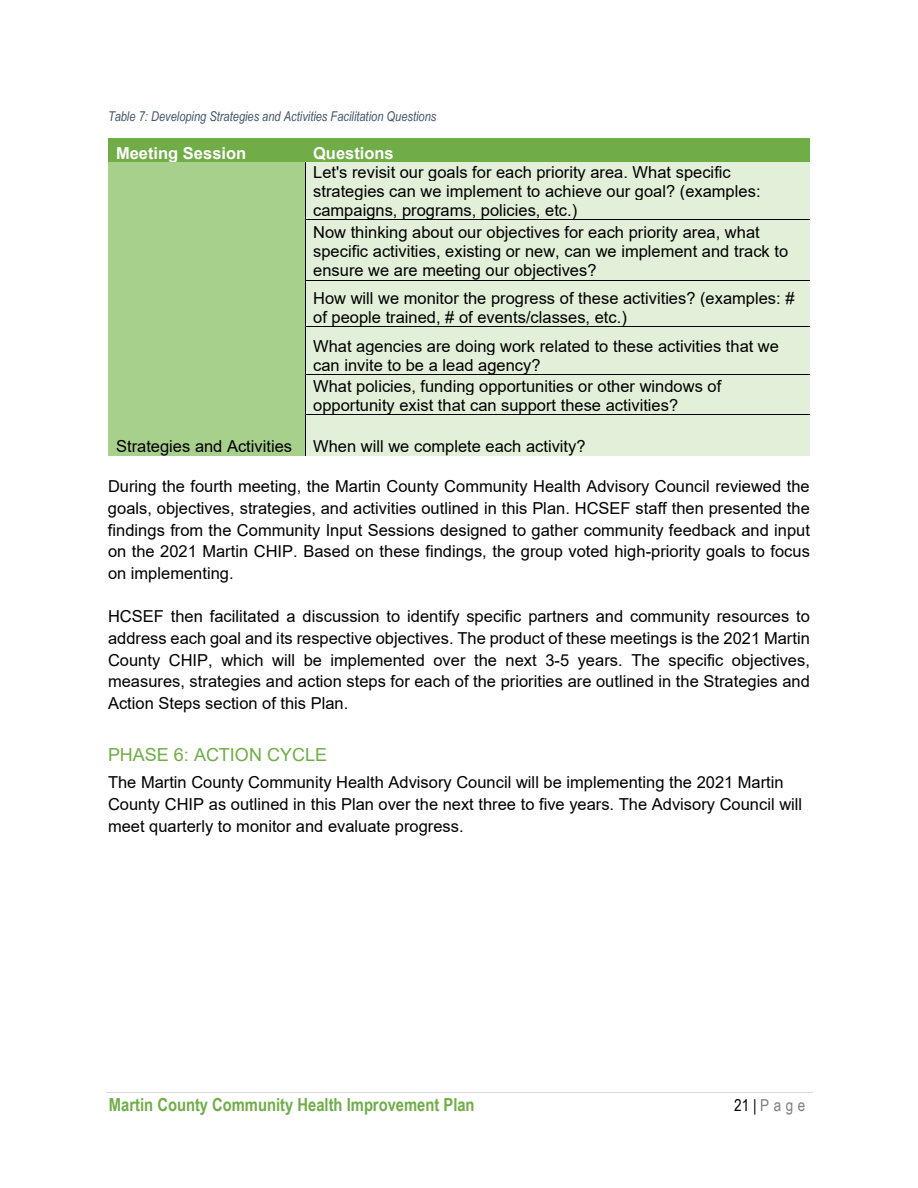
<style>
.page{position:relative;width:918px;height:1188px;background:#fff}
.page>*{position:absolute;margin:0;border:0;box-sizing:border-box;transform-origin:0 0}
.t1{font:700 18px "Arial Narrow";color:#70ad47}
.t2{font:18px "Arial";color:#70ad47}
.t3{font:16.5px/21.6px "Arial";color:#000}
.t4{font:700 16.5px "Arial";color:#fff}
.t5{font:16.5px "Arial Narrow";letter-spacing:.275em;color:#7f7f7f}
.t6{font:italic 13.5px "Arial Narrow";color:#44546a}
.s1{color:#000}
</style>
<div class="page">
<hr style="left:106px;top:1092px;width:706px;height:1px;background:#d9d9d9">
<div style="left:108px;top:139px;width:197px;height:23px;background:#70ad47"></div>
<div style="left:305px;top:139px;width:505px;height:23px;background:#70ad47"></div>
<div style="left:108px;top:162px;width:197px;height:293px;background:#a8d08d"></div>
<div style="left:305px;top:162px;width:505px;height:57px;background:#e2efd9"></div>
<hr style="left:305px;top:162px;width:1px;height:57px;background:#000">
<div style="left:305px;top:220px;width:505px;height:60px;background:#e2efd9"></div>
<hr style="left:305px;top:219px;width:505px;height:1px;background:#000">
<hr style="left:305px;top:220px;width:1px;height:60px;background:#000">
<div style="left:305px;top:281px;width:505px;height:45px;background:#e2efd9"></div>
<hr style="left:305px;top:280px;width:505px;height:1px;background:#000">
<hr style="left:305px;top:281px;width:1px;height:45px;background:#000">
<div style="left:305px;top:327px;width:505px;height:47px;background:#e2efd9"></div>
<hr style="left:305px;top:326px;width:505px;height:1px;background:#000">
<hr style="left:305px;top:327px;width:1px;height:47px;background:#000">
<div style="left:305px;top:375px;width:505px;height:39px;background:#e2efd9"></div>
<hr style="left:305px;top:374px;width:505px;height:1px;background:#000">
<hr style="left:305px;top:375px;width:1px;height:39px;background:#000">
<div style="left:305px;top:415px;width:505px;height:40px;background:#e2efd9"></div>
<hr style="left:305px;top:414px;width:505px;height:1px;background:#000">
<hr style="left:305px;top:415px;width:1px;height:40px;background:#000">
<p class="t6" style="left:108px;top:107px;width:330px">Table 7: Developing Strategies and Activities Facilitation Questions</p>
<p class="t4" style="left:116px;top:141px;width:132px">Meeting Session</p>
<p class="t4" style="left:313px;top:141px;width:82px">Questions</p>
<p class="t3" style="left:313px;top:162px;width:449px;line-height:19px">Let's revisit our goals for each priority area. What specific strategies can we implement to achieve our goal? (examples: campaigns, programs, policies, etc.)</p>
<p class="t3" style="left:313px;top:223px;width:477px;line-height:19px">Now thinking about our objectives for each priority area, what specific activities, existing or new, can we implement and track to ensure we are meeting our objectives?</p>
<p class="t3" style="left:313px;top:288px;width:483px;line-height:19px">How will we monitor the progress of these activities? (examples: # of people trained, # of events/classes, etc.)</p>
<p class="t3" style="left:313px;top:336px;width:467px;line-height:19px">What agencies are doing work related to these activities that we can invite to be a lead agency?</p>
<p class="t3" style="left:313px;top:376px;width:410px;line-height:19px">What policies, funding opportunities or other windows of opportunity exist that can support these activities?</p>
<p class="t3" style="left:313px;top:435px;width:274px">When will we complete each activity?</p>
<p class="t3" style="left:108px;top:476px;width:704px;text-align:justify">During the fourth meeting, the Martin County Community Health Advisory Council reviewed the goals, objectives, strategies, and activities outlined in this Plan. HCSEF staff then presented the findings from the Community Input Sessions designed to gather community feedback and input on the 2021 Martin CHIP. Based on these findings, the group voted high-priority goals to focus on implementing.</p>
<p class="t3" style="left:108px;top:606px;width:703px;text-align:justify">HCSEF then facilitated a discussion to identify specific partners and community resources to address each goal and its respective objectives. The product of these meetings is the 2021 Martin County CHIP, which will be implemented over the next 3-5 years. The specific objectives, measures, strategies and action steps for each of the priorities are outlined in the Strategies and Action Steps section of this Plan.</p>
<p class="t2" style="left:108px;top:743px;width:221px">PHASE 6: ACTION CYCLE</p>
<p class="t3" style="left:108px;top:771px;width:696px">The Martin County Community Health Advisory Council will be implementing the 2021 Martin<br>County CHIP as outlined in this Plan over the next three to five years. The Advisory Council will meet quarterly to monitor and evaluate progress.</p>
<p class="t3" style="left:116px;top:435px;width:178px">Strategies and Activities</p>
<p class="t1" style="left:109px;top:1091px;width:367px">Martin County Community Health Improvement Plan</p>
<p class="t5" style="left:734px;top:1093px;width:73px"><span class="s1">21|</span> Page</p>
</div>
